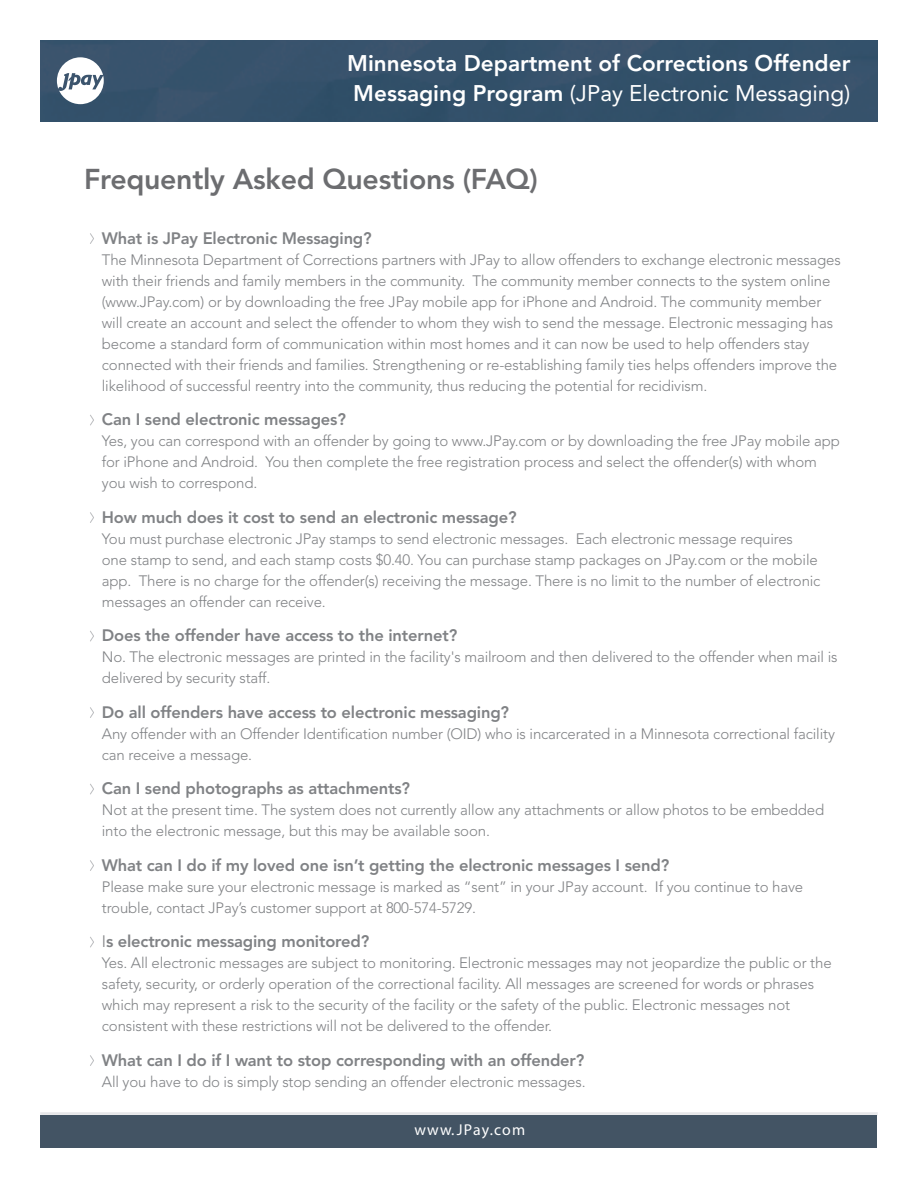
<style>
.page{position:relative;width:918px;height:1188px;background:#fff}
.page>*{position:absolute;margin:0;border:0;box-sizing:border-box;transform-origin:0 0}
.Main_Copy_-_Sellshee{font:800 28.5px "Avenir";letter-spacing:-.01em;color:#6c6d70}
.Page_Title_-_Sellshe{font:800 22.5px/30px "Avenir";color:#fff}
.Feat_Advant_-_Sellsh{font:800 16.5px "Avenir";letter-spacing:-.01em;color:#808285}
.t1{font:15.75px "Myriad Pro";letter-spacing:.075em;color:#fff}
.Feat_Advant_-_Sellsh-2{font:300 15px/21px "Avenir";letter-spacing:-.01em;color:#808285}
.s1{font-weight:400}
.s2{font-weight:300}
</style>
<div class="page">
<div style="left:40px;top:40px;width:838px;height:82px;background:#34526b"></div>
<hr style="left:40px;top:1112px;width:838px;height:3px;background:#e6e7e9">
<div style="left:40px;top:1115px;width:838px;height:33px;background:#435464"></div>
<svg style="left:90px;top:233px;width:4px;height:11px"></svg>
<svg style="left:90px;top:415px;width:4px;height:11px"></svg>
<svg style="left:90px;top:512px;width:4px;height:11px"></svg>
<svg style="left:90px;top:631px;width:4px;height:11px"></svg>
<svg style="left:90px;top:707px;width:4px;height:11px"></svg>
<svg style="left:90px;top:784px;width:4px;height:11px"></svg>
<svg style="left:90px;top:860px;width:4px;height:11px"></svg>
<svg style="left:90px;top:937px;width:4px;height:11px"></svg>
<svg style="left:90px;top:1055px;width:4px;height:11px"></svg>
<svg style="left:57px;top:57px;width:47px;height:47px"></svg>
<p class="Page_Title_-_Sellshe" style="left:347px;top:49px;width:505px">Minnesota Department of Corrections Offender<br>Messaging Program <span class="s1">(JPay Electronic Messaging)</span></p>
<p class="Main_Copy_-_Sellshee" style="left:84px;top:162px;width:456px">Frequently Asked Questions (FAQ)</p>
<p class="Feat_Advant_-_Sellsh" style="left:102px;top:228px;width:271px">What is JPay Electronic Messaging?</p>
<p class="Feat_Advant_-_Sellsh-2" style="left:102px;top:249px;width:740px">The Minnesota Department of Corrections partners with JPay to allow offenders to exchange electronic messages with their friends and family members in the community. The community member connects to the system online (www.JPay.com) or by downloading the free JPay mobile app for iPhone and Android. The community member will create an account and select the offender to whom they wish to send the message. Electronic messaging has become a standard form of communication within most homes and it can now be used to help offenders stay connected with their friends and families. Strengthening or re-establishing family ties helps offenders improve the likelihood of successful reentry into the community, thus reducing the potential for recidivism.</p>
<p class="Feat_Advant_-_Sellsh" style="left:102px;top:410px;width:246px">Can I send electronic messages?</p>
<p class="Feat_Advant_-_Sellsh-2" style="left:102px;top:431px;width:740px">Yes, you can correspond with an offender by going to www.JPay.com or by downloading the free JPay mobile app for iPhone and Android. You then complete the free registration process and select the offender(s) with whom you wish to correspond.</p>
<p class="Feat_Advant_-_Sellsh" style="left:102px;top:507px;width:416px">How much does it cost to send an electronic message?</p>
<p class="Feat_Advant_-_Sellsh-2" style="left:102px;top:528px;width:720px">You must purchase electronic JPay stamps to send electronic messages. Each electronic message requires one stamp to send, and each stamp costs $0.40. You can purchase stamp packages on JPay.com or the mobile app. There is no charge for the offender(s) receiving the message. There is no limit to the number of electronic messages an offender can receive.</p>
<p class="Feat_Advant_-_Sellsh" style="left:102px;top:626px;width:357px">Does the offender have access to the internet?</p>
<p class="Feat_Advant_-_Sellsh-2" style="left:102px;top:647px;width:737px">No. The electronic messages are printed in the facility's mailroom and then delivered to the offender when mail is delivered by security staff.</p>
<p class="Feat_Advant_-_Sellsh" style="left:102px;top:702px;width:409px">Do all offenders have access to electronic messaging?</p>
<p class="Feat_Advant_-_Sellsh-2" style="left:102px;top:723px;width:735px">Any offender with an Offender Identification number (OID) who is incarcerated in a Minnesota correctional facility can receive a message.</p>
<p class="Feat_Advant_-_Sellsh" style="left:102px;top:779px;width:310px">Can I send photographs as attachments?</p>
<p class="Feat_Advant_-_Sellsh-2" style="left:102px;top:800px;width:724px">Not at the present time. The system does not currently allow any attachments or allow photos to be embedded into the electronic message, but this may be available soon.</p>
<p class="Feat_Advant_-_Sellsh" style="left:102px;top:855px;width:569px">What can I do if my loved one isn’t getting the electronic messages I send?</p>
<p class="Feat_Advant_-_Sellsh-2" style="left:102px;top:876px;width:703px">Please make sure your electronic message is marked as “sent” in your JPay account. If you continue to have trouble, contact JPay’s customer support at 800-574-5729.</p>
<p class="Feat_Advant_-_Sellsh" style="left:102px;top:932px;width:269px"><span class="s2">I</span>s electronic messaging monitored?</p>
<p class="Feat_Advant_-_Sellsh-2" style="left:102px;top:953px;width:731px">Yes. All electronic messages are subject to monitoring. Electronic messages may not jeopardize the public or the safety, security, or orderly operation of the correctional facility. All messages are screened for words or phrases which may represent a risk to the security of the facility or the safety of the public. Electronic messages not consistent with these restrictions will not be delivered to the offender.</p>
<p class="Feat_Advant_-_Sellsh" style="left:102px;top:1050px;width:484px">What can I do if I want to stop corresponding with an offender?</p>
<p class="Feat_Advant_-_Sellsh-2" style="left:102px;top:1071px;width:485px">All you have to do is simply stop sending an offender electronic messages.</p>
<p class="t1" style="left:414px;top:1120px;width:112px">www.JPay.com</p>
</div>
